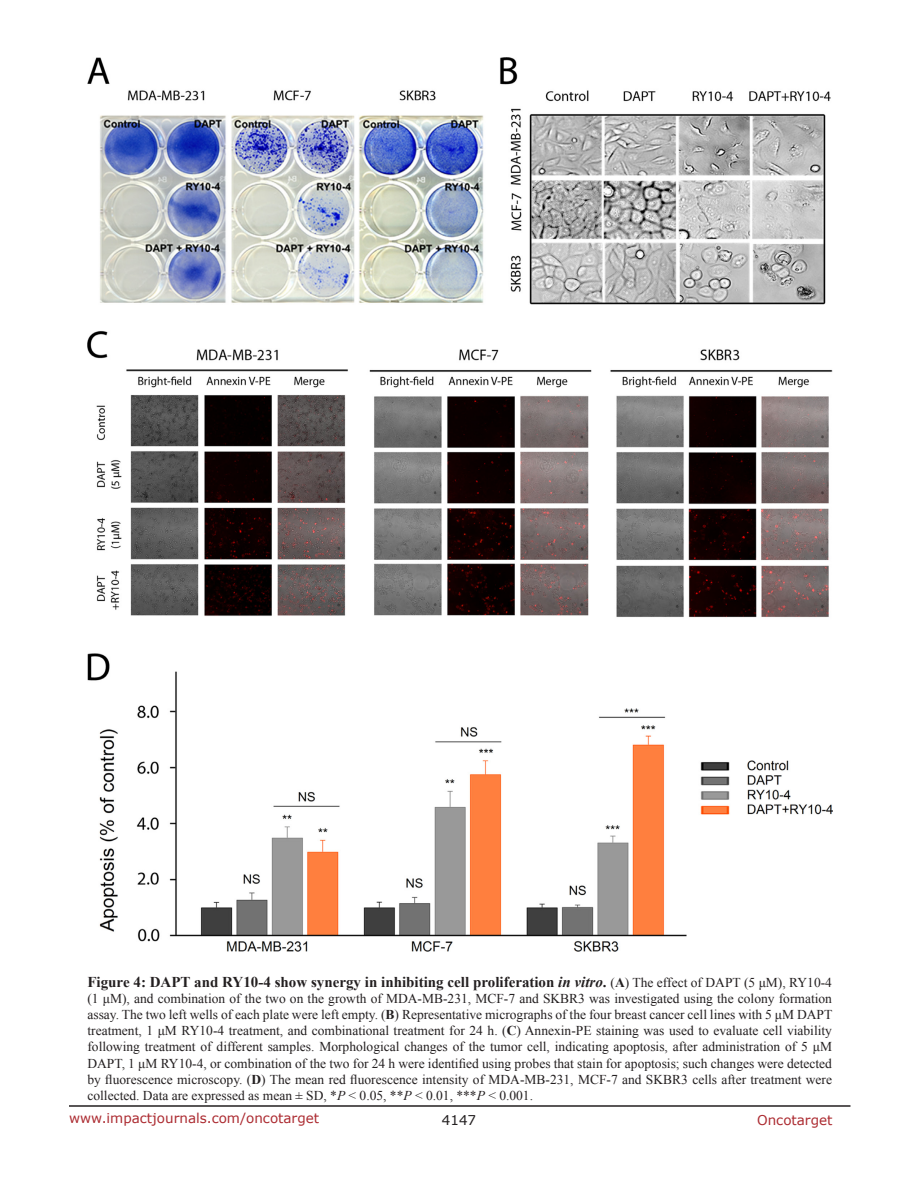
<style>
.page{position:relative;width:918px;height:1188px;background:#fff}
.page>*{position:absolute;margin:0;border:0;box-sizing:border-box;transform-origin:0 0}
.FigureText{font:700 15px "Times New Roman";color:#231f20}
.FigureText-2{font:13.5px/16.2px "Times New Roman";color:#231f20;text-align:justify}
.t1{font:13.5px "Verdana";color:#ac2b31}
.t2{font:13.5px "Verdana";color:#231f20}
.s1{font-style:italic}
.s2{font-weight:400;font-size:13.5px}
.s3{font-size:13.5px}
.s4{font-weight:700}
</style>
<div class="page">
<hr style="left:69px;top:1105px;width:781px;height:2px;background:#231f20">
<img style="left:87px;top:57px;width:745px;height:894px">
<p class="FigureText" style="left:87px;top:971px;width:746px">Figure 4: DAPT and RY10-4 show synergy in inhibiting cell proliferation <span class="s1">in vitro</span>. <span class="s2">(</span><span class="s3">A</span><span class="s2">) The effect of DAPT (5 μM), RY10-4</span></p>
<p class="FigureText-2" style="left:87px;top:990px;width:746px">(1 μM), and combination of the two on the growth of MDA-MB-231, MCF-7 and SKBR3 was investigated using the colony formation assay. The two left wells of each plate were left empty. (<span class="s4">B</span>) Representative micrographs of the four breast cancer cell lines with 5 μM DAPT treatment, 1 μM RY10-4 treatment, and combinational treatment for 24 h. (<span class="s4">C</span>) Annexin-PE staining was used to evaluate cell viability following treatment of different samples. Morphological changes of the tumor cell, indicating apoptosis, after administration of 5 μM DAPT, 1 μM RY10-4, or combination of the two for 24 h were identified using probes that stain for apoptosis; such changes were detected by fluorescence microscopy. (<span class="s4">D</span>) The mean red fluorescence intensity of MDA-MB-231, MCF-7 and SKBR3 cells after treatment were collected. Data are expressed as mean ± SD, *<span class="s1">P</span> &lt; 0.05, **<span class="s1">P</span> &lt; 0.01, ***<span class="s1">P</span> &lt; 0.001.</p>
<p class="t1" style="left:69px;top:1109px;width:252px">www.impactjournals.com/oncotarget</p>
<p class="t2" style="left:442px;top:1111px;width:36px">4147</p>
<p class="t1" style="left:757px;top:1111px;width:77px">Oncotarget</p>
</div>
